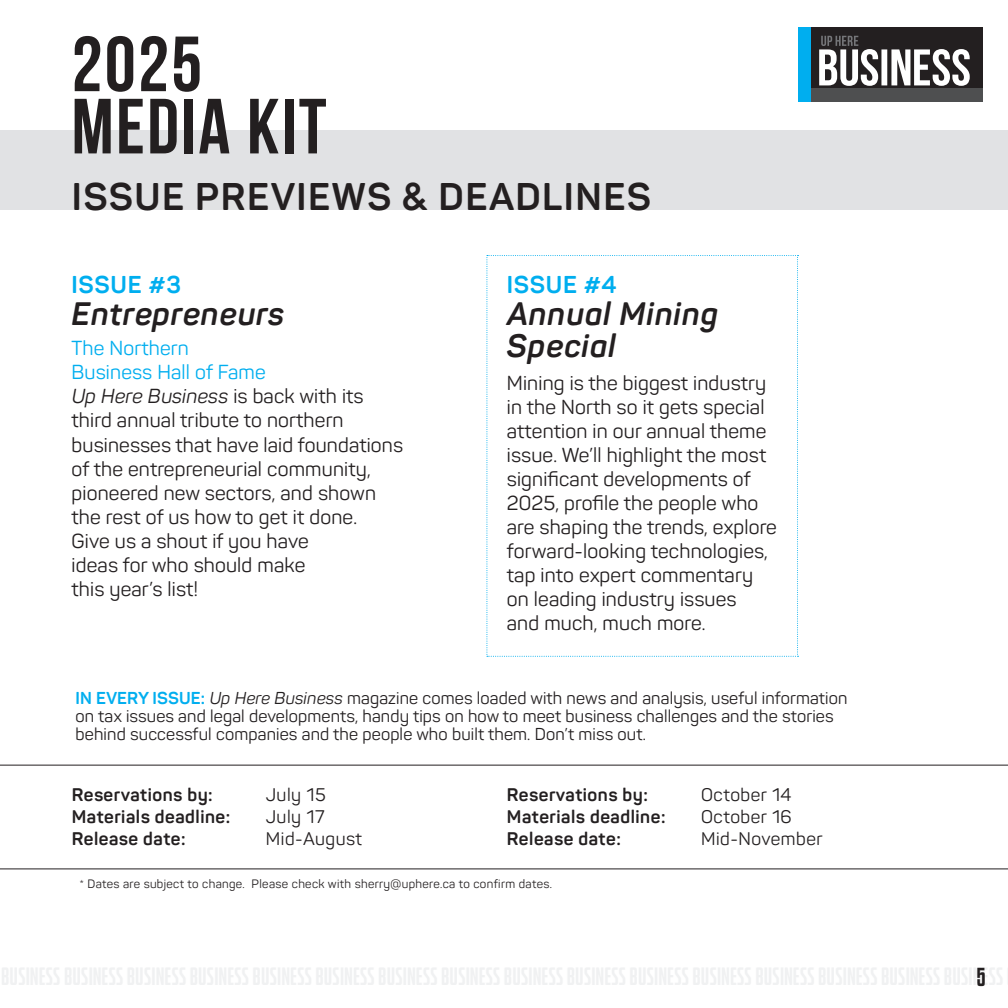
<style>
.page{position:relative;width:1008px;height:1008px;background:#fff}
.page>*{position:absolute;margin:0;border:0;box-sizing:border-box;transform-origin:0 0}
.t1{font:700 78px/62.2px "Bebas Neue";letter-spacing:.03em;color:#231f20}
.t2{font:700 38px "Panton";letter-spacing:.04em;color:#231f20}
.t3{font:italic 700 32px/32px "Panton";letter-spacing:.03em;color:#231f20}
.t4{font:700 26px "Dharma Gothic E";color:#231f20}
.t5{font:700 24px "Panton";letter-spacing:.03em;color:#00aeef}
.t6{font:20px/24px "Panton";letter-spacing:.01em;color:#231f20}
.t7{font:700 18px "Panton";letter-spacing:.03em;color:#231f20}
.t8{font:18px "Panton";letter-spacing:.03em;color:#231f20}
.t9{font:17px/18px "Panton";letter-spacing:.01em;color:#231f20}
.t10{font:12px "Panton";letter-spacing:.03em;color:#231f20}
.s1{color:#00aeef}
.s2{font-style:italic}
.s3{font-weight:700;color:#00aeef}
</style>
<div class="page">
<div style="left:0;top:131px;width:1007px;height:79px;background:#e1e2e4"></div>
<svg style="left:0;top:764px;width:1007px;height:105px"></svg>
<div style="left:797px;top:27px;width:184px;height:74px;background:#231f20"></div>
<div style="left:797px;top:88px;width:184px;height:13px;background:#4e4f50"></div>
<div style="left:797px;top:27px;width:13px;height:74px;background:#00aeef"></div>
<svg style="left:819px;top:36px;width:150px;height:50px"></svg>
<svg style="left:486px;top:255px;width:312px;height:401px"></svg>
<h1 class="t1" style="left:72px;top:32px;width:256px">2025<br>MEDIA KIT</h1>
<h2 class="t2" style="left:72px;top:173px;width:580px">ISSUE PREVIEWS &amp; DEADLINES</h2>
<p class="t5" style="left:72px;top:270px;width:111px">ISSUE #3</p>
<h3 class="t3" style="left:72px;top:297px;width:214px">Entrepreneurs</h3>
<p class="t6" style="left:72px;top:336px;width:333px"><span class="s1">The Northern<br>Business Hall of Fame<br></span><span class="s2">Up Here Business</span> is back with its third annual tribute to northern businesses that have laid foundations of the entrepreneurial community, pioneered new sectors, and shown the rest of us how to get it done.<br>Give us a shout if you have<br>ideas for who should make<br>this year’s list!</p>
<p class="t5" style="left:506px;top:270px;width:111px">ISSUE #4</p>
<h3 class="t3" style="left:506px;top:297px;width:212px">Annual Mining<br>Special</h3>
<p class="t6" style="left:506px;top:370px;width:271px">Mining is the biggest industry in the North so it gets special attention in our annual theme issue. We’ll highlight the most significant developments of<br>2025, profile the people who are shaping the trends, explore forward-looking technologies, tap into expert commentary on leading industry issues<br>and much, much more.</p>
<p class="t9" style="left:76px;top:689px;width:773px"><span class="s3">IN EVERY ISSUE:</span> <span class="s2">Up Here Business</span> magazine comes loaded with news and analysis, useful information on tax issues and legal developments, handy tips on how to meet business challenges and the stories behind successful companies and the people who built them. Don’t miss out.</p>
<p class="t7" style="left:72px;top:783px;width:142px">Reservations by:</p>
<p class="t8" style="left:266px;top:783px;width:61px">July 15</p>
<p class="t7" style="left:72px;top:805px;width:160px">Materials deadline:</p>
<p class="t8" style="left:266px;top:805px;width:60px">July 17</p>
<p class="t7" style="left:72px;top:826px;width:115px">Release date:</p>
<p class="t8" style="left:266px;top:826px;width:98px">Mid-August</p>
<p class="t7" style="left:506px;top:783px;width:142px">Reservations by:</p>
<p class="t8" style="left:700px;top:783px;width:92px">October 14</p>
<p class="t7" style="left:506px;top:805px;width:160px">Materials deadline:</p>
<p class="t8" style="left:700px;top:805px;width:92px">October 16</p>
<p class="t7" style="left:506px;top:826px;width:115px">Release date:</p>
<p class="t8" style="left:700px;top:826px;width:123px">Mid-November</p>
<p class="t10" style="left:79px;top:876px;width:474px">* Dates are subject to change. Please check with sherry@uphere.ca to confirm dates.</p>
<h3 class="t4" style="left:976px;top:963px;width:10px">5</h3>
</div>
